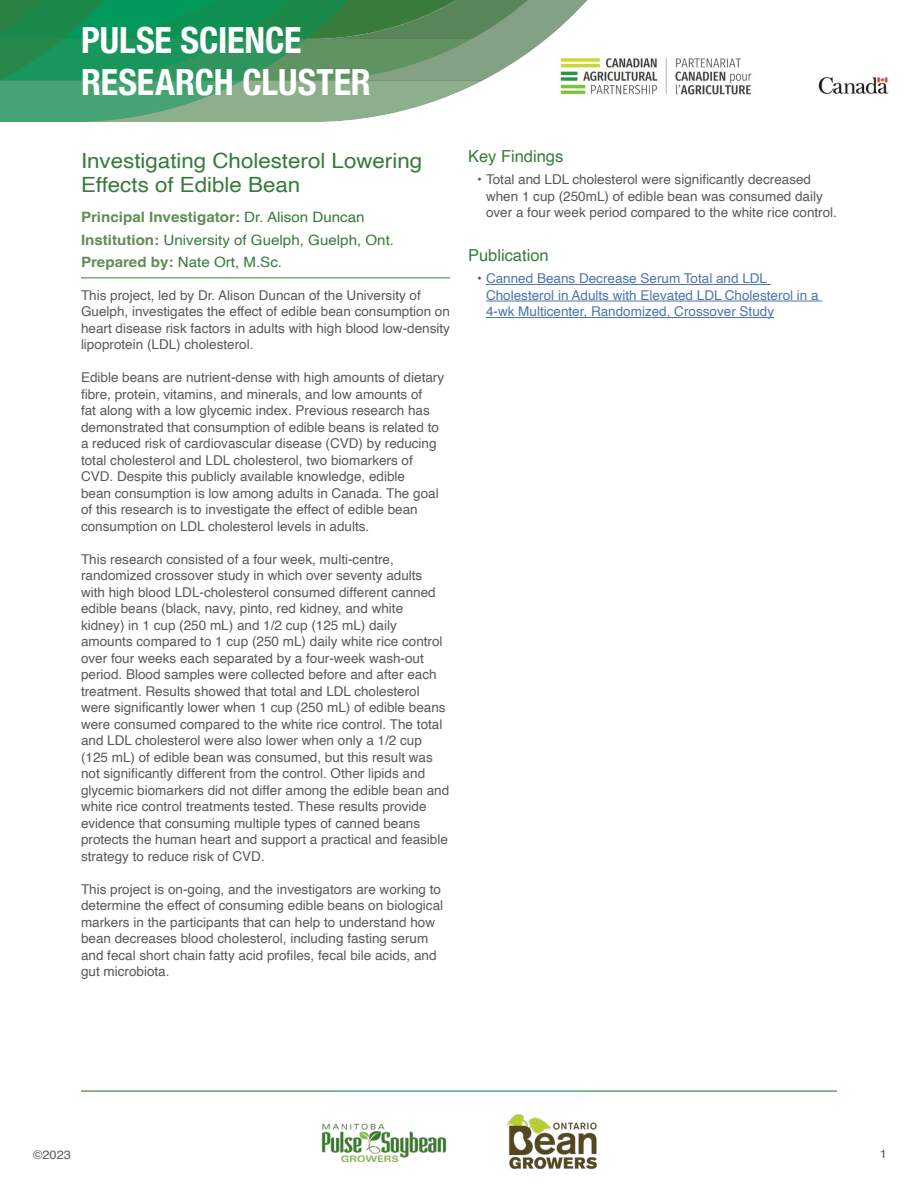
<style>
.page{position:relative;width:918px;height:1188px;background:#fff}
.page>*{position:absolute;margin:0;border:0;box-sizing:border-box;transform-origin:0 0}
.t1{font:700 condensed 36px/42px "Helvetica Neue";color:#fff}
.t2{font:21px/24px "Helvetica";color:#387b3b;scale:1.06 1}
.t3{font:16.5px "Helvetica";color:#387b3b}
.t4{font:14.25px/22.5px "Helvetica";color:#387b3b;scale:1.06 1}
.t5{font:13.5px/16.5px "Helvetica";color:#58595b}
.t6{font:13.5px/16.5px "Helvetica";color:#4f73ad}
.t7{font:12px "Helvetica";color:#58595b;scale:1.06 1}
.s1{font-weight:700;color:#608d55}
.s2{color:#58595b}
</style>
<div class="page">
<svg style="left:0;top:0;width:588px;height:122px;background:#60a57b"></svg>
<img style="left:559px;top:54px;width:330px;height:45px">
<hr style="left:81px;top:1090px;width:252px;height:2px;background:#387b3b">
<hr style="left:333px;top:1090px;width:252px;height:2px;background:#00985b">
<hr style="left:585px;top:1090px;width:252px;height:2px;background:#387b3b">
<img style="left:507px;top:1114px;width:90px;height:56px">
<img style="left:321px;top:1123px;width:126px;height:39px">
<hr style="left:81px;top:277px;width:369px;height:1px;background:#387b3b">
<hr style="left:486px;top:284px;width:285px;height:1px;background:#4f73ad">
<hr style="left:486px;top:301px;width:336px;height:1px;background:#4f73ad">
<hr style="left:486px;top:317px;width:288px;height:1px;background:#4f73ad">
<h1 class="t1" style="left:81px;top:17px;width:291px">PULSE SCIENCE<br>RESEARCH CLUSTER</h1>
<h2 class="t2" style="left:81px;top:149px;width:323px">Investigating Cholesterol Lowering<br>Effects of Edible Bean</h2>
<p class="t4" style="left:81px;top:206px;width:297px"><span class="s1">Principal Investigator:</span> Dr. Alison Duncan<br><span class="s1">Institution:</span> University of Guelph, Guelph, Ont.<br><span class="s1">Prepared by:</span> Nate Ort, M.Sc.</p>
<p class="t5" style="left:81px;top:287px;width:370px">This project, led by Dr. Alison Duncan of the University of Guelph, investigates the effect of edible bean consumption on heart disease risk factors in adults with high blood low-density lipoprotein (LDL) cholesterol.</p>
<p class="t5" style="left:81px;top:370px;width:365px">Edible beans are nutrient-dense with high amounts of dietary fibre, protein, vitamins, and minerals, and low amounts of<br>fat along with a low glycemic index. Previous research has demonstrated that consumption of edible beans is related to a reduced risk of cardiovascular disease (CVD) by reducing total cholesterol and LDL cholesterol, two biomarkers of CVD. Despite this publicly available knowledge, edible<br>bean consumption is low among adults in Canada. The goal of this research is to investigate the effect of edible bean consumption on LDL cholesterol levels in adults.</p>
<p class="t5" style="left:81px;top:551px;width:370px">This research consisted of a four week, multi-centre, randomized crossover study in which over seventy adults with high blood LDL-cholesterol consumed different canned edible beans (black, navy, pinto, red kidney, and white kidney) in 1 cup (250 mL) and 1/2 cup (125 mL) daily amounts compared to 1 cup (250 mL) daily white rice control over four weeks each separated by a four-week wash-out period. Blood samples were collected before and after each treatment. Results showed that total and LDL cholesterol were significantly lower when 1 cup (250 mL) of edible beans were consumed compared to the white rice control. The total and LDL cholesterol were also lower when only a 1/2 cup (125 mL) of edible bean was consumed, but this result was not significantly different from the control. Other lipids and glycemic biomarkers did not differ among the edible bean and white rice control treatments tested. These results provide evidence that consuming multiple types of canned beans protects the human heart and support a practical and feasible strategy to reduce risk of CVD.</p>
<p class="t5" style="left:81px;top:881px;width:364px">This project is on-going, and the investigators are working to determine the effect of consuming edible beans on biological markers in the participants that can help to understand how bean decreases blood cholesterol, including fasting serum and fecal short chain fatty acid profiles, fecal bile acids, and gut microbiota.</p>
<p class="t3" style="left:468px;top:143px;width:97px">Key Findings</p>
<p class="t5" style="left:486px;top:172px;width:353px;text-indent:-9px">• Total and LDL cholesterol were significantly decreased when 1 cup (250mL) of edible bean was consumed daily over a four week period compared to the white rice control.</p>
<p class="t3" style="left:468px;top:242px;width:82px">Publication</p>
<p class="t6" style="left:486px;top:271px;width:334px;text-indent:-9px"><span class="s2">•</span> Canned Beans Decrease Serum Total and LDL<br>Cholesterol in Adults with Elevated LDL Cholesterol in a<br>4-wk Multicenter, Randomized, Crossover Study</p>
<p class="t7" style="left:33px;top:1146px;width:37px">©2023</p>
<p class="t7" style="left:880px;top:1144px;width:8px">1</p>
</div>
